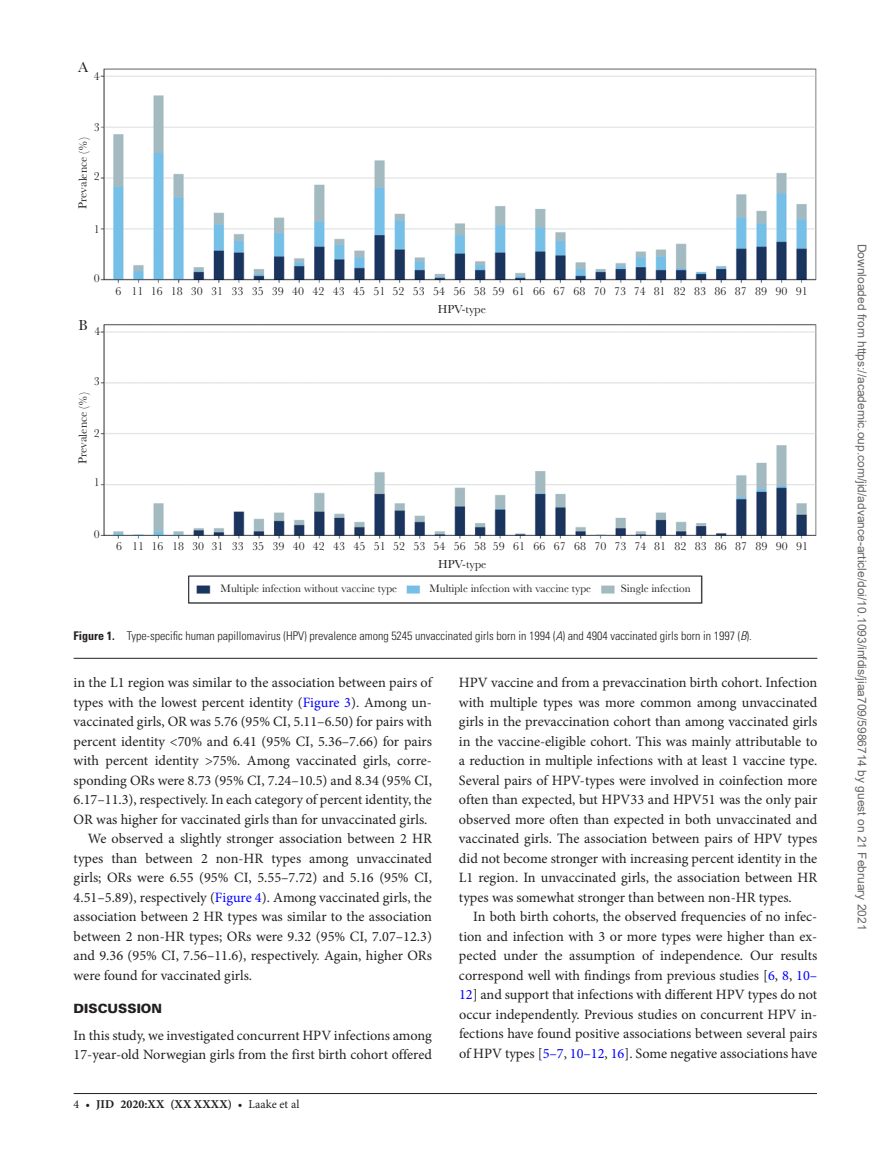
<style>
.page{position:relative;width:891px;height:1174px;background:#fff}
.page>*{position:absolute;margin:0;border:0;box-sizing:border-box;transform-origin:0 0}
.t1{font:15px "Baskerville MT Std";color:#231f20}
.t2{font:14.25px/19.5px "Minion Pro";color:#231f20;text-align:justify}
.t3{font:900 12.75px "Univers LT Std";color:#231f20}
.t4{font:12px/18.1px "Baskerville MT Std";color:#231f20;text-align:center}
.t5{font:300 condensed 12px "Univers LT Std";color:#231f20}
.t6{font:12px "Arial";color:#666}
.t7{font:700 12px "Minion Pro";letter-spacing:.01em;color:#231f20}
.t8{font:11.25px "Baskerville MT Std";color:#231f20}
.s1{font-weight:700}
.s2{font-style:italic}
.s3{color:#00f}
.s4{font-weight:400}
</style>
<div class="page">
<hr style="left:74px;top:1093px;width:743px;height:1px;background:#231f20">
<hr style="left:74px;top:658px;width:743px;height:1px;background:#231f20">
<img style="left:100px;top:68px;width:717px;height:536px">
<p class="t1" style="left:78px;top:58px;width:12px">A</p>
<p class="t4" style="left:94px;top:67px;width:8px">4</p>
<p class="t4" style="left:94px;top:118px;width:8px">3</p>
<p class="t4" style="left:74px;top:209px;width:73px;rotate:-90deg">Prevalence (%)</p>
<p class="t4" style="left:94px;top:167px;width:8px">2</p>
<p class="t4" style="left:94px;top:220px;width:8px">1</p>
<p class="t4" style="left:94px;top:269px;width:8px">0</p>
<p class="t1" style="left:79px;top:317px;width:11px">B</p>
<p class="t4" style="left:95px;top:322px;width:7px">4</p>
<p class="t4" style="left:116px;top:282px;width:694px">6 11 16 18 30 31 33 35 39 40 42 43 45 51 52 53 54 56 58 59 61 66 67 68 70 73 74 81 82 83 86 87 89 90 91<br>HPV-type</p>
<p class="t4" style="left:94px;top:372px;width:8px">3</p>
<p class="t4" style="left:74px;top:464px;width:73px;rotate:-90deg">Prevalence (%)</p>
<p class="t4" style="left:94px;top:424px;width:8px">2</p>
<p class="t4" style="left:94px;top:473px;width:8px">1</p>
<p class="t4" style="left:94px;top:525px;width:8px">0</p>
<p class="t4" style="left:116px;top:537px;width:694px">6 11 16 18 30 31 33 35 39 40 42 43 45 51 52 53 54 56 58 59 61 66 67 68 70 73 74 81 82 83 86 87 89 90 91<br>HPV-type</p>
<p class="t8" style="left:221px;top:582px;width:178px">Multiple infection without vaccine type</p>
<p class="t8" style="left:429px;top:582px;width:163px">Multiple infection with vaccine type</p>
<p class="t8" style="left:621px;top:582px;width:71px">Single infection</p>
<p class="t5" style="left:74px;top:628px;width:680px"><span class="s1">Figure 1.</span> Type-specific human papillomavirus (HPV) prevalence among 5245 unvaccinated girls born in 1994 (<span class="s2">A</span>) and 4904 vaccinated girls born in 1997 (<span class="s2">B</span>).</p>
<p class="t2" style="left:74px;top:673px;width:360px">in the L1 region was similar to the association between pairs of</p>
<p class="t2" style="left:74px;top:693px;width:360px">types with the lowest percent identity (<span class="s3">Figure 3</span>). Among un-</p>
<p class="t2" style="left:74px;top:712px;width:360px">vaccinated girls, OR was 5.76 (95% CI, 5.11–6.50) for pairs with</p>
<p class="t2" style="left:74px;top:732px;width:360px">percent identity &lt;70% and 6.41 (95% CI, 5.36–7.66) for pairs</p>
<p class="t2" style="left:74px;top:751px;width:360px">with percent identity &gt;75%. Among vaccinated girls, corre-</p>
<p class="t2" style="left:74px;top:771px;width:360px">sponding ORs were 8.73 (95% CI, 7.24–10.5) and 8.34 (95% CI,</p>
<p class="t2" style="left:74px;top:790px;width:360px">6.17–11.3), respectively. In each category of percent identity, the</p>
<p class="t2" style="left:74px;top:810px;width:355px">OR was higher for vaccinated girls than for unvaccinated girls.</p>
<p class="t2" style="left:88px;top:829px;width:346px">We observed a slightly stronger association between 2 HR</p>
<p class="t2" style="left:74px;top:849px;width:360px">types than between 2 non-HR types among unvaccinated</p>
<p class="t2" style="left:74px;top:868px;width:360px">girls; ORs were 6.55 (95% CI, 5.55–7.72) and 5.16 (95% CI,</p>
<p class="t2" style="left:74px;top:888px;width:360px">4.51–5.89), respectively (<span class="s3">Figure 4</span>). Among vaccinated girls, the</p>
<p class="t2" style="left:74px;top:907px;width:360px">association between 2 HR types was similar to the association</p>
<p class="t2" style="left:74px;top:927px;width:360px">between 2 non-HR types; ORs were 9.32 (95% CI, 7.07–12.3)</p>
<p class="t2" style="left:74px;top:946px;width:360px">and 9.36 (95% CI, 7.56–11.6), respectively. Again, higher ORs</p>
<p class="t2" style="left:74px;top:966px;width:180px">were found for vaccinated girls.</p>
<p class="t3" style="left:74px;top:1000px;width:90px">DISCUSSION</p>
<p class="t2" style="left:74px;top:1026px;width:360px">In this study, we investigated concurrent HPV infections among<br>17-year-old Norwegian girls from the first birth cohort offered</p>
<p class="t7" style="left:74px;top:1095px;width:227px"><span class="s4">4 •</span> jid 2020:XX (XX XXXX) <span class="s4">• Laake et al</span></p>
<p class="t2" style="left:459px;top:673px;width:360px">HPV vaccine and from a prevaccination birth cohort. Infection with multiple types was more common among unvaccinated girls in the prevaccination cohort than among vaccinated girls in the vaccine-eligible cohort. This was mainly attributable to a reduction in multiple infections with at least 1 vaccine type.<br>Several pairs of HPV-types were involved in coinfection more often than expected, but HPV33 and HPV51 was the only pair observed more often than expected in both unvaccinated and vaccinated girls. The association between pairs of HPV types did not become stronger with increasing percent identity in the L1 region. In unvaccinated girls, the association between HR types was somewhat stronger than between non-HR types.</p>
<p class="t2" style="left:459px;top:907px;width:360px;text-indent:14px">In both birth cohorts, the observed frequencies of no infec&shy;tion and infection with 3 or more types were higher than ex&shy;pected under the assumption of independence. Our results correspond well with findings from previous studies [<span class="s3">6</span>, <span class="s3">8</span>, <span class="s3">10– 12</span>] and support that infections with different HPV types do not occur independently. Previous studies on concurrent HPV in&shy;fections have found positive associations between several pairs of HPV types [<span class="s3">5–7</span>, <span class="s3">10–12</span>, <span class="s3">16</span>]. Some negative associations have</p>
<p class="t6" style="left:866px;top:244px;width:688px;rotate:90deg">Downloaded from https://academic.oup.com/jid/advance-article/doi/10.1093/infdis/jiaa709/5986714 by guest on 21 February 2021</p>
</div>
